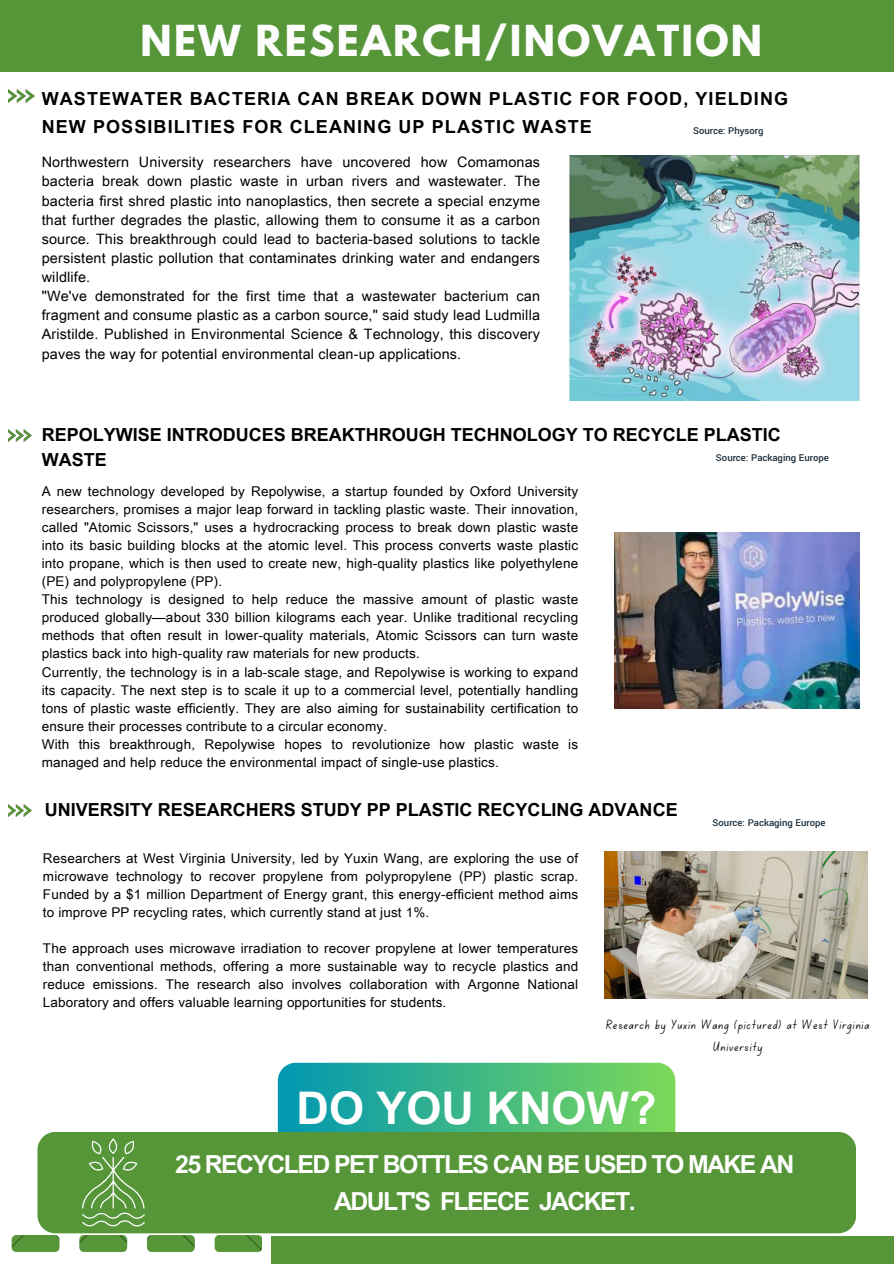
<style>
.page{position:relative;width:894px;height:1264px;background:#fff}
.page>*{position:absolute;margin:0;border:0;box-sizing:border-box;transform-origin:0 0}
.t1{font:700 45px "Arial Unicode MS";color:#fff}
.t2{font:700 37.8px "League Spartan";letter-spacing:.06em;color:#fdfdfd}
.t3{font:700 24.9px/37.2px "Arial Unicode MS";letter-spacing:-.065em;color:#fff;text-align:center}
.t4{font:700 18px/24.8px "Arial Unicode MS";color:#000}
.t5{font:700 18px/28.2px "Arial Unicode MS";letter-spacing:.06em;color:#000}
.t6{font:14.4px/19px "Arial Unicode MS";letter-spacing:.015em;color:#000}
.t7{font:13.5px/18px "Arial Unicode MS";letter-spacing:.015em;color:#000;text-align:justify}
.t8{font:13.5px/21.3px "Canva School Font";letter-spacing:.06em;color:#000;text-align:center}
.t9{font:500 10.5px "Yantramanav";color:#1c2d3a}
</style>
<div class="page">
<div style="left:0;top:0;width:893px;height:72px;background:#569639"></div>
<div style="left:271px;top:1235px;width:622px;height:28px;background:#569639"></div>
<img style="left:11px;top:1235px;width:250px;height:18px">
<img style="left:8px;top:89px;width:26px;height:14px">
<img style="left:8px;top:429px;width:24px;height:12px">
<svg style="left:278px;top:1062px;width:397px;height:69px;background:#41b886"></svg>
<div style="left:37px;top:1131px;width:818px;height:102px;background:#569639"></div>
<svg style="left:82px;top:1138px;width:63px;height:88px;background:#6ca353"></svg>
<img style="left:614px;top:532px;width:245px;height:177px">
<img style="left:8px;top:804px;width:24px;height:12px">
<img style="left:604px;top:851px;width:262px;height:147px">
<img style="left:568px;top:155px;width:292px;height:246px">
<p class="t2" style="left:140px;top:22px;width:623px">NEW RESEARCH/INOVATION</p>
<h4 class="t5" style="left:42px;top:83px;width:747px">WASTEWATER BACTERIA CAN BREAK DOWN PLASTIC FOR FOOD, YIELDING<br>NEW POSSIBILITIES FOR CLEANING UP PLASTIC WASTE</h4>
<p class="t9" style="left:693px;top:124px;width:72px">Source: Physorg</p>
<p class="t6" style="left:42px;top:152px;width:499px">Northwestern University researchers have uncovered how Comamonas bacteria break down plastic waste in urban rivers and wastewater. The bacteria first shred plastic into nanoplastics, then secrete a special enzyme that further degrades the plastic, allowing them to consume it as a carbon source. This breakthrough could lead to bacteria-based solutions to tackle persistent plastic pollution that contaminates drinking water and endangers wildlife.<br>"We've demonstrated for the first time that a wastewater bacterium can fragment and consume plastic as a carbon source," said study lead Ludmilla Aristilde. Published in Environmental Science &amp; Technology, this discovery paves the way for potential environmental clean-up applications.</p>
<p class="t4" style="left:42px;top:421px;width:740px">REPOLYWISE INTRODUCES BREAKTHROUGH TECHNOLOGY TO RECYCLE PLASTIC<br>WASTE</p>
<h5 class="t9" style="left:715px;top:451px;width:114px">Source: Packaging Europe</h5>
<h5 class="t7" style="left:42px;top:482px;width:538px;text-align:left">A new technology developed by Repolywise, a startup founded by Oxford University researchers, promises a major leap forward in tackling plastic waste. Their innovation, called "Atomic Scissors," uses a hydrocracking process to break down plastic waste into its basic building blocks at the atomic level. This process converts waste plastic into propane, which is then used to create new, high-quality plastics like polyethylene (PE) and polypropylene (PP).<br>This technology is designed to help reduce the massive amount of plastic waste produced globally—about 330 billion kilograms each year. Unlike traditional recycling methods that often result in lower-quality materials, Atomic Scissors can turn waste plastics back into high-quality raw materials for new products.<br>Currently, the technology is in a lab-scale stage, and Repolywise is working to expand its capacity. The next step is to scale it up to a commercial level, potentially handling tons of plastic waste efficiently. They are also aiming for sustainability certification to ensure their processes contribute to a circular economy.<br>With this breakthrough, Repolywise hopes to revolutionize how plastic waste is managed and help reduce the environmental impact of single-use plastics.</h5>
<p class="t4" style="left:45px;top:796px;width:634px">UNIVERSITY RESEARCHERS STUDY PP PLASTIC RECYCLING ADVANCE</p>
<h1 class="t7" style="left:43px;top:849px;width:536px">Researchers at West Virginia University, led by Yuxin Wang, are exploring the use of microwave technology to recover propylene from polypropylene (PP) plastic scrap.<br>Funded by a $1 million Department of Energy grant, this energy-efficient method aims to improve PP recycling rates, which currently stand at just 1%.</h1>
<p class="t7" style="left:43px;top:938px;width:536px">The approach uses microwave irradiation to recover propylene at lower temperatures than conventional methods, offering a more sustainable way to recycle plastics and reduce emissions. The research also involves collaboration with Argonne National Laboratory and offers valuable learning opportunities for students.</p>
<h5 class="t9" style="left:712px;top:816px;width:114px">Source: Packaging Europe</h5>
<h3 class="t8" style="left:606px;top:1016px;width:265px">Research by Yuxin Wang (pictured) at West Virginia<br>University</h3>
<p class="t1" style="left:296px;top:1075px;width:361px">DO YOU KNOW?</p>
<h5 class="t3" style="left:175px;top:1144px;width:620px">25 RECYCLED PET BOTTLES CAN BE USED TO MAKE AN<br>ADULT'S FLEECE JACKET.</h5>
</div>
